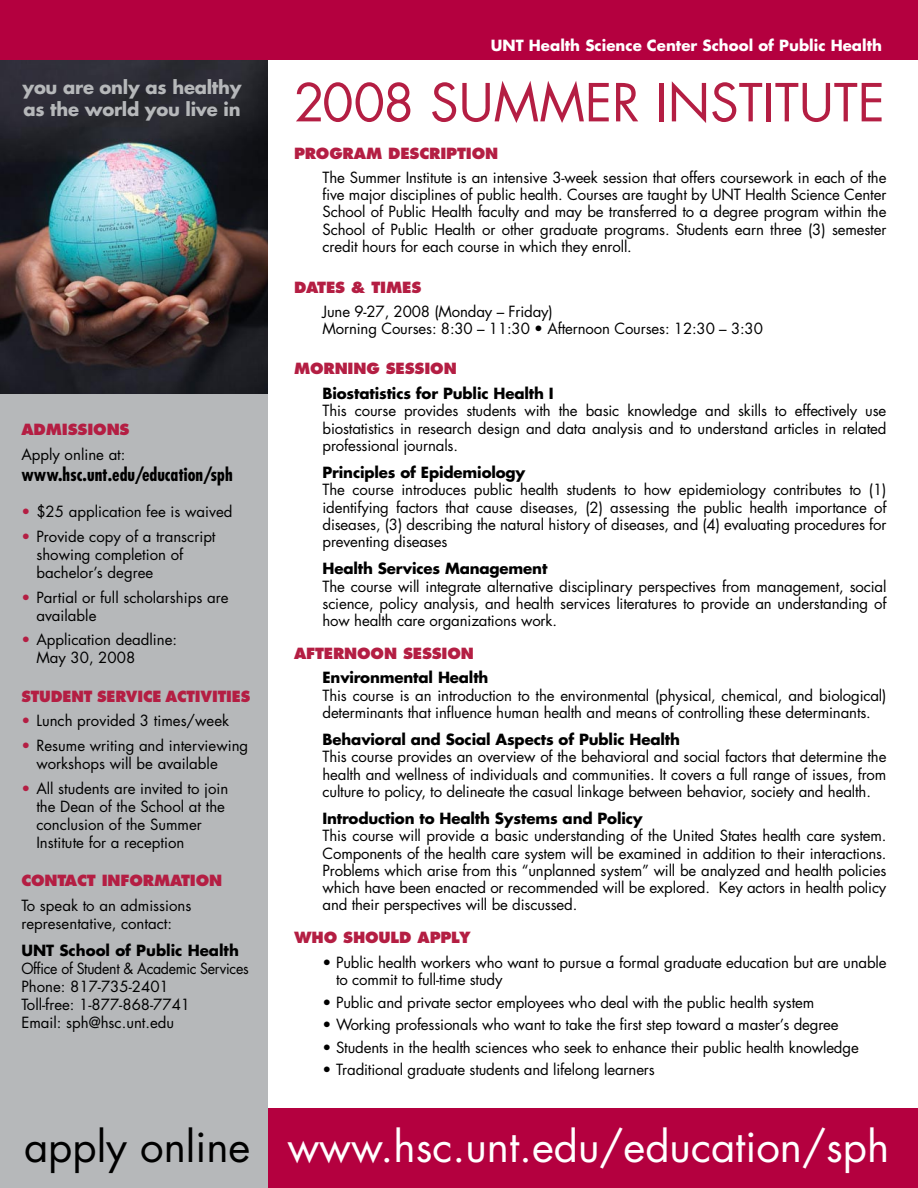
<style>
.page{position:relative;width:918px;height:1188px;background:#fff}
.page>*{position:absolute;margin:0;border:0;box-sizing:border-box;transform-origin:0 0}
.t1{font:51px "Futura";color:#b41e43}
.t2{font:42px "Futura";color:#fff}
.t3{font:700 18px/22.5px "Futura";letter-spacing:-.015em;color:#b6b8ba}
.t4{font:700 condensed 18px "Futura";color:#000}
.t5{font:15px/17.2px "Futura";letter-spacing:-.01em;color:#000}
.t6{font:700 15px "Futura";letter-spacing:-.01em;color:#000}
.t7{font:800 15px "Futura";letter-spacing:-.01em;color:#b41e43}
.t8{font:15px/18px "Futura";letter-spacing:-.01em;color:#000;scale:.94 1}
.t9{font:700 15px "Futura";color:#fff}
.t10{font:800 15px "Futura";letter-spacing:-.01em;color:#b41e43;scale:.96 1}
.s1{color:#b41e43}
.s2{color:#000}
</style>
<div class="page">
<div style="left:208px;top:1108px;width:710px;height:80px;background:#b4003f"></div>
<div style="left:0;top:0;width:268px;height:1188px;background:#b6b8ba"></div>
<img style="left:0;top:60px;width:268px;height:334px">
<div style="left:0;top:0;width:918px;height:60px;background:#b4003f"></div>
<p class="t3" style="left:23px;top:75px;width:220px">you are only as healthy as the world you live in</p>
<p class="t7" style="left:21px;top:420px;width:110px">ADMISSIONS</p>
<p class="t5" style="left:21px;top:445px;width:106px">Apply online at:</p>
<p class="t4" style="left:21px;top:463px;width:213px">www.hsc.unt.edu/education/sph</p>
<p class="t5" style="left:21px;top:503px;width:213px"><span class="s1">•</span> $25 application fee is waived</p>
<p class="t5" style="left:36px;top:527px;width:181px;line-height:18px;text-indent:-15px"><span class="s1">•</span> Provide copy of a transcript showing completion of bachelor’s degree</p>
<p class="t5" style="left:36px;top:588px;width:194px;line-height:18px;text-indent:-15px"><span class="s1">•</span> Partial or full scholarships are available</p>
<p class="t5" style="left:36px;top:631px;width:142px;line-height:18px;text-indent:-15px"><span class="s1">•</span> Application deadline:<br>May 30, 2008</p>
<p class="t10" style="left:21px;top:687px;width:240px">STUDENT SERVICE ACTIVITIES</p>
<p class="t5" style="left:21px;top:712px;width:209px"><span class="s1">•</span> Lunch provided 3 times/week</p>
<p class="t5" style="left:36px;top:737px;width:213px;line-height:18px;text-indent:-15px"><span class="s1">•</span> Resume writing and interviewing workshops will be available</p>
<p class="t5" style="left:36px;top:779px;width:194px;line-height:18px;text-indent:-15px"><span class="s1">•</span> All students are invited to join the Dean of the School at the conclusion of the Summer<br>Institute for a reception</p>
<p class="t7" style="left:21px;top:871px;width:202px">CONTACT INFORMATION</p>
<p class="t5" style="left:21px;top:896px;width:172px;line-height:18px">To speak to an admissions representative, contact:</p>
<p class="t6" style="left:21px;top:940px;width:219px">UNT School of Public Health</p>
<p class="t8" style="left:21px;top:959px;width:243px">Office of Student &amp; Academic Services<br>Phone: 817-735-2401<br>Toll-free: 1-877-868-7741<br>Email: sph@hsc.unt.edu</p>
<p class="t9" style="left:491px;top:35px;width:393px">UNT Health Science Center School of Public Health</p>
<h1 class="t1" style="left:294px;top:68px;width:593px">2008 SUMMER INSTITUTE</h1>
<p class="t7" style="left:294px;top:144px;width:206px">PROGRAM DESCRIPTION</p>
<p class="t5" style="left:322px;top:169px;width:566px;text-align:justify">The Summer Institute is an intensive 3-week session that offers coursework in each of the five major disciplines of public health. Courses are taught by UNT Health Science Center School of Public Health faculty and may be transferred to a degree program within the School of Public Health or other graduate programs. Students earn three (3) semester credit hours for each course in which they enroll.</p>
<p class="t7" style="left:294px;top:278px;width:129px">DATES &amp; TIMES</p>
<p class="t5" style="left:322px;top:302px;width:442px">June 9-27, 2008 (Monday – Friday)<br>Morning Courses: 8:30 – 11:30 • Afternoon Courses: 12:30 – 3:30</p>
<p class="t7" style="left:294px;top:360px;width:164px">MORNING SESSION</p>
<p class="t6" style="left:322px;top:383px;width:233px">Biostatistics for Public Health I</p>
<p class="t5" style="left:322px;top:402px;width:565px;text-align:justify">This course provides students with the basic knowledge and skills to effectively use biostatistics in research design and data analysis and to understand articles in related professional journals.</p>
<p class="t6" style="left:322px;top:462px;width:204px">Principles of Epidemiology</p>
<p class="t5" style="left:322px;top:481px;width:566px;text-align:justify">The course introduces public health students to how epidemiology contributes to (1) identifying factors that cause diseases, (2) assessing the public health importance of diseases, (3) describing the natural history of diseases, and (4) evaluating procedures for preventing diseases</p>
<p class="t6" style="left:322px;top:558px;width:226px">Health Services Management</p>
<p class="t5" style="left:322px;top:577px;width:566px;text-align:justify">The course will integrate alternative disciplinary perspectives from management, social science, policy analysis, and health services literatures to provide an understanding of how health care organizations work.</p>
<p class="t7" style="left:294px;top:644px;width:182px">AFTERNOON SESSION</p>
<p class="t6" style="left:322px;top:667px;width:168px">Environmental Health</p>
<p class="t5" style="left:322px;top:686px;width:566px">This course is an introduction to the environmental (physical, chemical, and biological) determinants that influence human health and means of controlling these determinants.</p>
<p class="t6" style="left:322px;top:729px;width:359px">Behavioral and Social Aspects of Public Health</p>
<p class="t5" style="left:322px;top:748px;width:566px;text-align:justify">This course provides an overview of the behavioral and social factors that determine the health and wellness of individuals and communities. It covers a full range of issues, from culture to policy, to delineate the casual linkage between behavior, society and health.</p>
<p class="t6" style="left:322px;top:808px;width:322px">Introduction to Health Systems and Policy</p>
<p class="t5" style="left:322px;top:827px;width:566px;text-align:justify">This course will provide a basic understanding of the United States health care system.<br>Components of the health care system will be examined in addition to their interactions.<br>Problems which arise from this “unplanned system” will be analyzed and health policies which have been enacted or recommended will be explored. Key actors in health policy and their perspectives will be discussed.</p>
<p class="t7" style="left:294px;top:928px;width:178px">WHO SHOULD APPLY</p>
<p class="t5" style="left:336px;top:953px;width:552px;text-indent:-14px">• Public health workers who want to pursue a formal graduate education but are unable to commit to full-time study</p>
<p class="t5" style="left:322px;top:993px;width:493px">• Public and private sector employees who deal with the public health system</p>
<p class="t5" style="left:322px;top:1016px;width:518px">• Working professionals who want to take the first step toward a master’s degree</p>
<p class="t5" style="left:322px;top:1038px;width:538px">• Students in the health sciences who seek to enhance their public health knowledge</p>
<p class="t5" style="left:322px;top:1061px;width:334px">• Traditional graduate students and lifelong learners</p>
<h2 class="t2" style="left:24px;top:1118px;width:867px"><span class="s2">apply online</span> www.hsc.unt.edu/education/sph</h2>
</div>
